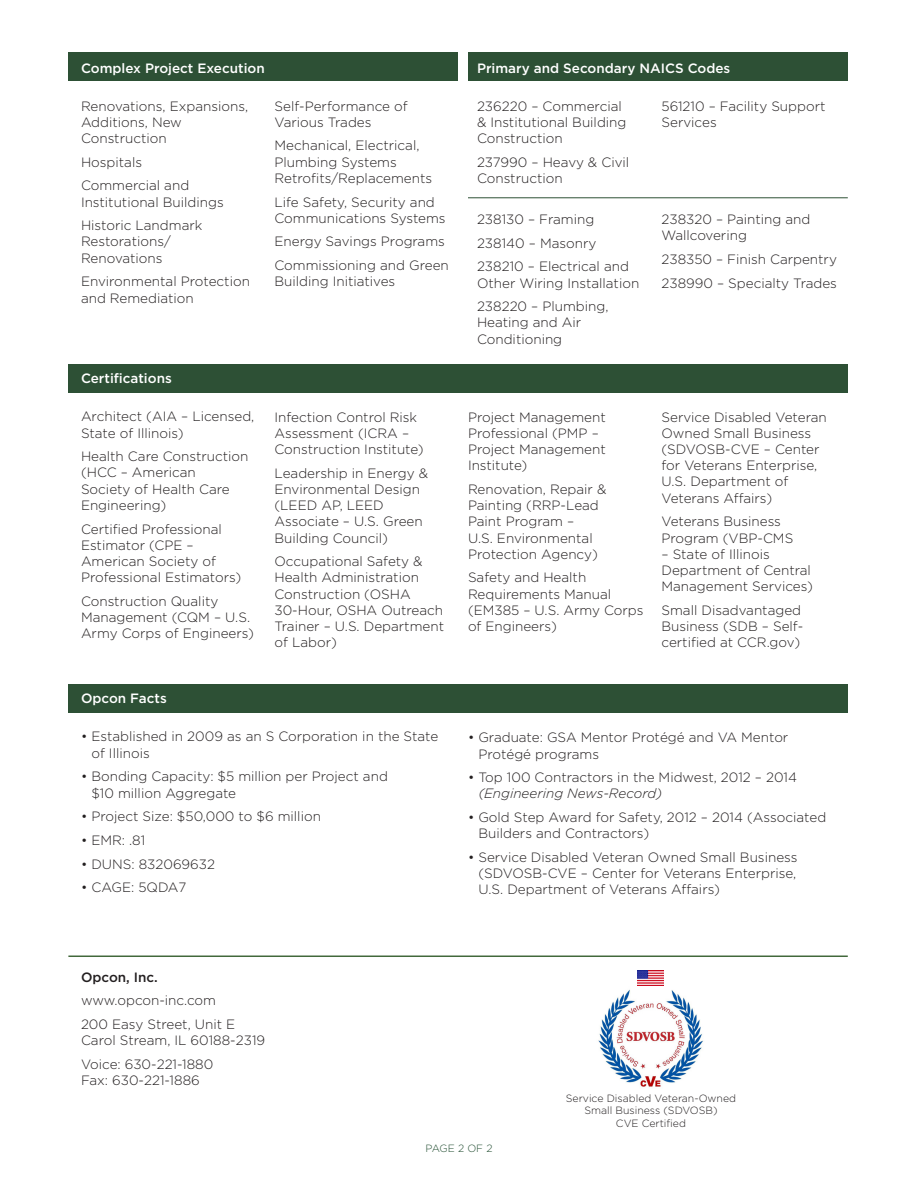
<style>
.page{position:relative;width:918px;height:1188px;background:#fff}
.page>*{position:absolute;margin:0;border:0;box-sizing:border-box;transform-origin:0 0}
.t1{font:300 13.5px/16.2px "Gotham";color:#231f20}
.t2{font:500 13.5px "Gotham";color:#fff}
.t3{font:500 13.5px "Gotham";color:#231f20}
.t4{font:300 10.5px/12.6px "Gotham";color:#231f20;text-align:center}
.t5{font:300 10.5px "Gotham";letter-spacing:-.02em;color:#255034}
.s1{font-style:italic}
</style>
<div class="page">
<div style="left:68px;top:684px;width:780px;height:29px;background:#2d5035"></div>
<div style="left:68px;top:364px;width:780px;height:29px;background:#2d5035"></div>
<hr style="left:68px;top:956px;width:780px;height:1px;background:#42683b">
<div style="left:68px;top:52px;width:390px;height:29px;background:#2d5035"></div>
<div style="left:468px;top:52px;width:380px;height:29px;background:#2d5035"></div>
<hr style="left:468px;top:198px;width:380px;height:1px;background:#2d5035">
<img style="left:598px;top:989px;width:105px;height:98px">
<img style="left:637px;top:970px;width:27px;height:16px">
<p class="t2" style="left:81px;top:61px;width:185px">Complex Project Execution</p>
<p class="t2" style="left:477px;top:61px;width:255px">Primary and Secondary NAICS Codes</p>
<p class="t1" style="left:662px;top:98px;width:166px">561210 – Facility Support<br>Services</p>
<p class="t1" style="left:274px;top:98px;width:135px">Self-Performance of<br>Various Trades</p>
<p class="t1" style="left:274px;top:137px;width:159px">Mechanical, Electrical,<br>Plumbing Systems<br>Retrofits/Replacements</p>
<p class="t1" style="left:274px;top:194px;width:173px">Life Safety, Security and<br>Communications Systems</p>
<p class="t1" style="left:274px;top:233px;width:172px">Energy Savings Programs</p>
<p class="t1" style="left:274px;top:257px;width:176px">Commissioning and Green<br>Building Initiatives</p>
<p class="t1" style="left:477px;top:98px;width:151px">236220 – Commercial &amp; Institutional Building<br>Construction</p>
<p class="t1" style="left:477px;top:154px;width:154px">237990 – Heavy &amp; Civil<br>Construction</p>
<p class="t1" style="left:477px;top:211px;width:119px">238130 – Framing</p>
<p class="t1" style="left:477px;top:235px;width:121px">238140 – Masonry</p>
<p class="t1" style="left:477px;top:258px;width:164px">238210 – Electrical and<br>Other Wiring Installation</p>
<p class="t1" style="left:477px;top:298px;width:133px">238220 – Plumbing,<br>Heating and Air<br>Conditioning</p>
<p class="t1" style="left:81px;top:98px;width:169px">Renovations, Expansions,<br>Additions, New<br>Construction</p>
<p class="t1" style="left:81px;top:154px;width:63px">Hospitals</p>
<p class="t1" style="left:81px;top:177px;width:144px">Commercial and<br>Institutional Buildings</p>
<p class="t1" style="left:81px;top:217px;width:123px">Historic Landmark<br>Restorations/<br>Renovations</p>
<p class="t1" style="left:81px;top:273px;width:170px">Environmental Protection and Remediation</p>
<p class="t1" style="left:662px;top:211px;width:150px">238320 – Painting and<br>Wallcovering</p>
<p class="t1" style="left:662px;top:251px;width:177px">238350 – Finish Carpentry</p>
<p class="t1" style="left:662px;top:275px;width:177px">238990 – Specialty Trades</p>
<p class="t2" style="left:81px;top:370px;width:92px">Certifications</p>
<p class="t1" style="left:81px;top:408px;width:175px">Architect (AIA – Licensed,<br>State of Illinois)</p>
<p class="t1" style="left:81px;top:448px;width:169px">Health Care Construction (HCC – American<br>Society of Health Care<br>Engineering)</p>
<p class="t1" style="left:81px;top:521px;width:162px">Certified Professional<br>Estimator (CPE –<br>American Society of<br>Professional Estimators)</p>
<p class="t1" style="left:81px;top:593px;width:175px">Construction Quality<br>Management (CQM – U.S.<br>Army Corps of Engineers)</p>
<p class="t1" style="left:274px;top:409px;width:151px">Infection Control Risk<br>Assessment (ICRA –<br>Construction Institute)</p>
<p class="t1" style="left:274px;top:465px;width:155px">Leadership in Energy &amp;<br>Environmental Design (LEED AP, LEED<br>Associate – U.S. Green<br>Building Council)</p>
<p class="t1" style="left:274px;top:553px;width:171px">Occupational Safety &amp;<br>Health Administration<br>Construction (OSHA<br>30-Hour, OSHA Outreach<br>Trainer – U.S. Department of Labor)</p>
<p class="t2" style="left:81px;top:690px;width:87px">Opcon Facts</p>
<p class="t1" style="left:91px;top:728px;width:348px;text-indent:-10px">• Established in 2009 as an S Corporation in the State of Illinois</p>
<p class="t1" style="left:91px;top:768px;width:298px;text-indent:-10px">• Bonding Capacity: $5 million per Project and $10 million Aggregate</p>
<p class="t1" style="left:81px;top:808px;width:241px">• Project Size: $50,000 to $6 million</p>
<p class="t1" style="left:81px;top:832px;width:66px">• EMR: .81</p>
<p class="t1" style="left:81px;top:856px;width:136px">• DUNS: 832069632</p>
<p class="t1" style="left:81px;top:879px;width:107px">• CAGE: 5QDA7</p>
<p class="t1" style="left:468px;top:409px;width:139px">Project Management<br>Professional (PMP –<br>Project Management<br>Institute)</p>
<p class="t1" style="left:468px;top:481px;width:140px">Renovation, Repair &amp;<br>Painting (RRP-Lead<br>Paint Program –<br>U.S. Environmental<br>Protection Agency)</p>
<p class="t1" style="left:468px;top:569px;width:177px">Safety and Health<br>Requirements Manual (EM385 – U.S. Army Corps of Engineers)</p>
<p class="t1" style="left:662px;top:409px;width:167px">Service Disabled Veteran<br>Owned Small Business (SDVOSB-CVE – Center for Veterans Enterprise,<br>U.S. Department of<br>Veterans Affairs)</p>
<p class="t1" style="left:662px;top:513px;width:133px">Veterans Business<br>Program (VBP-CMS</p>
<p class="t1" style="left:662px;top:546px;width:153px">– State of Illinois<br>Department of Central<br>Management Services)</p>
<p class="t1" style="left:662px;top:602px;width:143px">Small Disadvantaged<br>Business (SDB – Self&shy;certified at CCR.gov)</p>
<p class="t1" style="left:478px;top:729px;width:311px;text-indent:-10px">• Graduate: GSA Mentor Protégé and VA Mentor<br>Protégé programs</p>
<p class="t1" style="left:478px;top:769px;width:320px;text-indent:-10px">• Top 100 Contractors in the Midwest, 2012 – 2014 <span class="s1">(Engineering News-Record)</span></p>
<p class="t1" style="left:478px;top:809px;width:349px;text-indent:-10px">• Gold Step Award for Safety, 2012 – 2014 (Associated<br>Builders and Contractors)</p>
<p class="t1" style="left:478px;top:849px;width:321px;text-align:justify;text-indent:-10px">• Service Disabled Veteran Owned Small Business (SDVOSB-CVE – Center for Veterans Enterprise, U.S. Department of Veterans Affairs)</p>
<p class="t3" style="left:81px;top:969px;width:78px">Opcon, Inc.</p>
<p class="t1" style="left:81px;top:992px;width:137px">www.opcon-inc.com</p>
<p class="t1" style="left:81px;top:1016px;width:156px">200 Easy Street, Unit E</p>
<p class="t1" style="left:81px;top:1032px;width:186px">Carol Stream, IL 60188-2319</p>
<p class="t1" style="left:81px;top:1056px;width:134px">Voice: 630-221-1880</p>
<p class="t1" style="left:81px;top:1072px;width:120px">Fax: 630-221-1886</p>
<p class="t4" style="left:566px;top:1092px;width:172px">Service Disabled Veteran-Owned<br>Small Business (SDVOSB)</p>
<p class="t4" style="left:616px;top:1117px;width:72px">CVE Certified</p>
<p class="t5" style="left:425px;top:1142px;width:69px">PAGE 2 OF 2</p>
</div>
